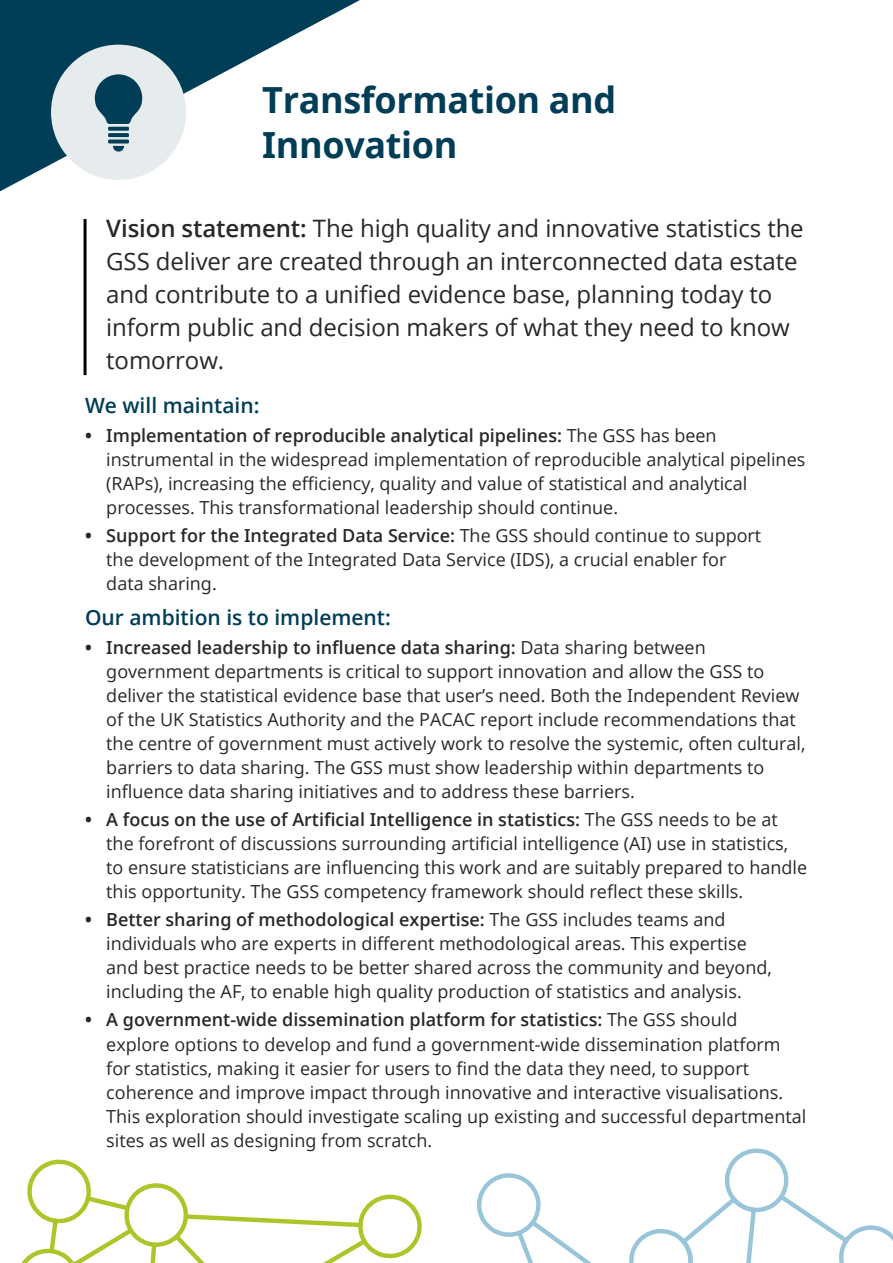
<style>
.page{position:relative;width:893px;height:1263px;background:#fff}
.page>*{position:absolute;margin:0;border:0;box-sizing:border-box;transform-origin:0 0}
.Heading_one{font:700 36px/45px "Open Sans";letter-spacing:-.01em;color:#003d57}
.Small_pull_out_quote{font:24px/33px "Open Sans";letter-spacing:-.005em;color:#282827}
.Heading_three{font:600 21px "Open Sans";color:#003d57}
.t1{font:18px/24px "Open Sans";color:#282827}
.s1{font-weight:600}
.s2{font-weight:700}
</style>
<div class="page">
<svg style="left:0;top:0;width:360px;height:191px"></svg>
<hr style="left:84px;top:219px;width:3px;height:156px;background:#000">
<div style="left:51px;top:45px;width:135px;height:135px;background:#e6ebed;border-radius:50%"></div>
<hr style="left:108px;top:140px;width:21px;height:3px;background:#003d57">
<svg style="left:108px;top:133px;width:21px;height:4px"></svg>
<svg style="left:108px;top:127px;width:21px;height:4px"></svg>
<svg style="left:113px;top:146px;width:11px;height:6px"></svg>
<svg style="left:95px;top:74px;width:47px;height:50px"></svg>
<svg style="left:21px;top:1159px;width:401px;height:104px"></svg>
<svg style="left:477px;top:1148px;width:416px;height:115px"></svg>
<h1 class="Heading_one" style="left:262px;top:76px;width:356px">Transformation and<br>Innovation</h1>
<p class="Small_pull_out_quote" style="left:106px;top:212px;width:699px"><span class="s1">Vision statement:</span> The high quality and innovative statistics the GSS deliver are created through an interconnected data estate and contribute to a unified evidence base, planning today to inform public and decision makers of what they need to know tomorrow.</p>
<h3 class="Heading_three" style="left:85px;top:391px;width:176px">We will maintain:</h3>
<p class="t1" style="left:106px;top:423px;width:701px;text-indent:-21px"><span class="s2">•</span> <span class="s1">Implementation of reproducible analytical pipelines:</span> The GSS has been instrumental in the widespread implementation of reproducible analytical pipelines (RAPs), increasing the efficiency, quality and value of statistical and analytical processes. This transformational leadership should continue.</p>
<p class="t1" style="left:106px;top:523px;width:656px;text-indent:-21px"><span class="s2">•</span> <span class="s1">Support for the Integrated Data Service:</span> The GSS should continue to support the development of the Integrated Data Service (IDS), a crucial enabler for data sharing.</p>
<h3 class="Heading_three" style="left:85px;top:603px;width:307px">Our ambition is to implement:</h3>
<p class="t1" style="left:106px;top:635px;width:701px;text-indent:-21px"><span class="s2">•</span> <span class="s1">Increased leadership to influence data sharing:</span> Data sharing between government departments is critical to support innovation and allow the GSS to deliver the statistical evidence base that user’s need. Both the Independent Review of the UK Statistics Authority and the PACAC report include recommendations that the centre of government must actively work to resolve the systemic, often cultural, barriers to data sharing. The GSS must show leadership within departments to influence data sharing initiatives and to address these barriers.</p>
<p class="t1" style="left:106px;top:807px;width:702px;text-indent:-21px"><span class="s2">•</span> <span class="s1">A focus on the use of Artificial Intelligence in statistics:</span> The GSS needs to be at the forefront of discussions surrounding artificial intelligence (AI) use in statistics, to ensure statisticians are influencing this work and are suitably prepared to handle this opportunity. The GSS competency framework should reflect these skills.</p>
<p class="t1" style="left:106px;top:907px;width:667px;text-indent:-21px"><span class="s2">•</span> <span class="s1">Better sharing of methodological expertise:</span> The GSS includes teams and individuals who are experts in different methodological areas. This expertise and best practice needs to be better shared across the community and beyond, including the AF, to enable high quality production of statistics and analysis.</p>
<p class="t1" style="left:106px;top:1007px;width:701px;text-indent:-21px"><span class="s2">•</span> <span class="s1">A government-wide dissemination platform for statistics:</span> The GSS should<br>explore options to develop and fund a government-wide dissemination platform for statistics, making it easier for users to find the data they need, to support coherence and improve impact through innovative and interactive visualisations.<br>This exploration should investigate scaling up existing and successful departmental sites as well as designing from scratch.</p>
</div>
